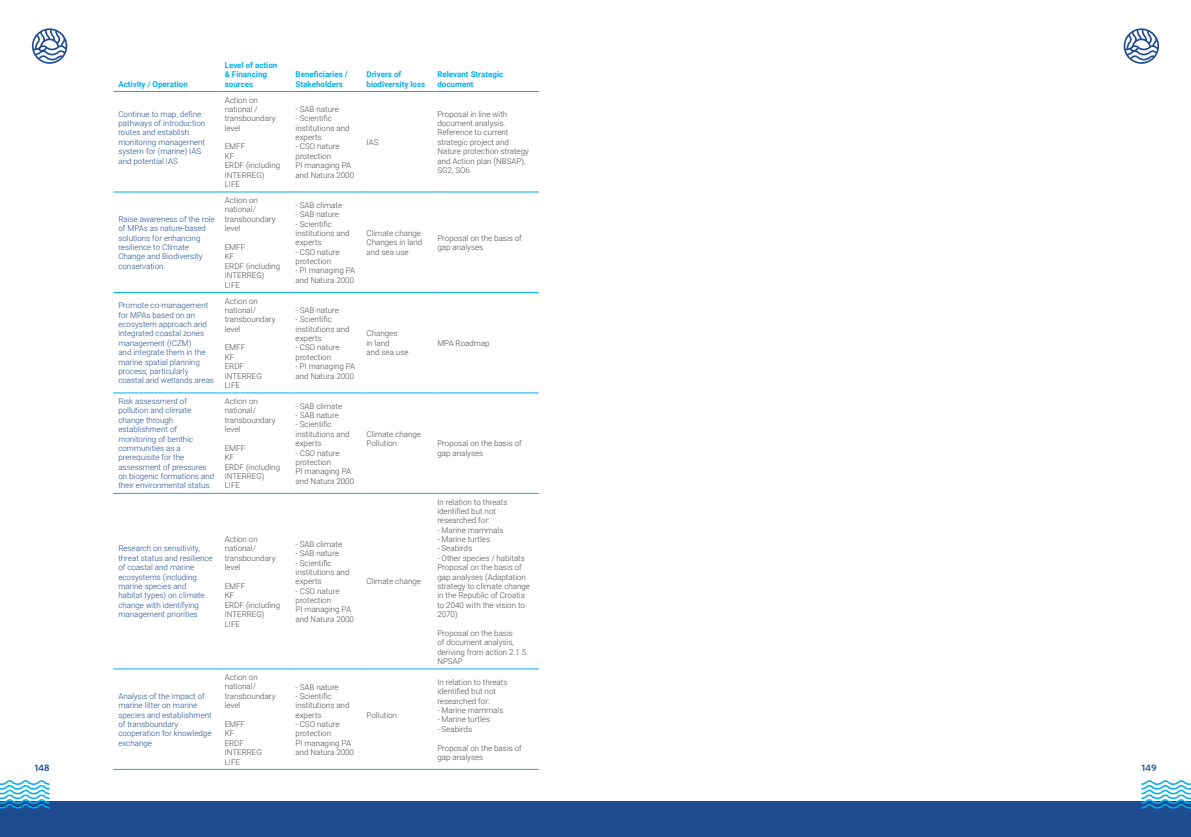
<style>
.page{position:relative;width:1191px;height:837px;background:#fff}
.page>*{position:absolute;margin:0;border:0;box-sizing:border-box;transform-origin:0 0}
.t1{font:700 9px "Ko Ho";color:#1f4c90}
.t2{font:300 8px/9.4px "Roboto";color:#4e4b4c}
.t3{font:300 8px/9.4px "Roboto";color:#1f4c90}
.t4{font:700 8px/9.4px "Roboto";color:#00aeef}
</style>
<div class="page">
<div style="left:0;top:801px;width:1191px;height:35px;background:#1f4c90"></div>
<svg style="left:1141px;top:780px;width:50px;height:28px"></svg>
<svg style="left:0;top:780px;width:50px;height:28px"></svg>
<svg style="left:32px;top:28px;width:35px;height:36px"></svg>
<svg style="left:1123px;top:28px;width:36px;height:36px"></svg>
<hr style="left:113px;top:91px;width:107px;height:1px;background:#00aeef">
<hr style="left:220px;top:91px;width:71px;height:1px;background:#00aeef">
<hr style="left:291px;top:91px;width:70px;height:1px;background:#00aeef">
<hr style="left:361px;top:91px;width:71px;height:1px;background:#00aeef">
<hr style="left:432px;top:91px;width:107px;height:1px;background:#00aeef">
<hr style="left:113px;top:192px;width:107px;height:1px;background:#00aeef">
<hr style="left:220px;top:192px;width:71px;height:1px;background:#00aeef">
<hr style="left:291px;top:192px;width:70px;height:1px;background:#00aeef">
<hr style="left:361px;top:192px;width:71px;height:1px;background:#00aeef">
<hr style="left:432px;top:192px;width:107px;height:1px;background:#00aeef">
<hr style="left:113px;top:292px;width:107px;height:1px;background:#00aeef">
<hr style="left:220px;top:292px;width:71px;height:1px;background:#00aeef">
<hr style="left:291px;top:292px;width:70px;height:1px;background:#00aeef">
<hr style="left:361px;top:292px;width:71px;height:1px;background:#00aeef">
<hr style="left:432px;top:292px;width:107px;height:1px;background:#00aeef">
<hr style="left:113px;top:392px;width:107px;height:1px;background:#00aeef">
<hr style="left:220px;top:392px;width:71px;height:1px;background:#00aeef">
<hr style="left:291px;top:392px;width:70px;height:1px;background:#00aeef">
<hr style="left:361px;top:392px;width:71px;height:1px;background:#00aeef">
<hr style="left:432px;top:392px;width:107px;height:1px;background:#00aeef">
<hr style="left:113px;top:493px;width:107px;height:1px;background:#00aeef">
<hr style="left:220px;top:493px;width:71px;height:1px;background:#00aeef">
<hr style="left:291px;top:493px;width:70px;height:1px;background:#00aeef">
<hr style="left:361px;top:493px;width:71px;height:1px;background:#00aeef">
<hr style="left:432px;top:493px;width:107px;height:1px;background:#00aeef">
<hr style="left:113px;top:668px;width:107px;height:1px;background:#00aeef">
<hr style="left:220px;top:668px;width:71px;height:1px;background:#00aeef">
<hr style="left:291px;top:668px;width:70px;height:1px;background:#00aeef">
<hr style="left:361px;top:668px;width:71px;height:1px;background:#00aeef">
<hr style="left:432px;top:668px;width:107px;height:1px;background:#00aeef">
<hr style="left:113px;top:768px;width:107px;height:1px;background:#00aeef">
<hr style="left:220px;top:768px;width:71px;height:1px;background:#00aeef">
<hr style="left:291px;top:768px;width:70px;height:1px;background:#00aeef">
<hr style="left:361px;top:768px;width:71px;height:1px;background:#00aeef">
<hr style="left:432px;top:768px;width:107px;height:1px;background:#00aeef">
<p class="t4" style="left:118px;top:79px;width:71px">Activity / Operation</p>
<p class="t3" style="left:118px;top:109px;width:88px">Continue to map, define pathways of introduction routes and establish monitoring management system for (marine) IAS and potential IAS</p>
<p class="t3" style="left:118px;top:214px;width:98px">Raise awareness of the role of MPAs as nature-based solutions for enhancing resilience to Climate<br>Change and Biodiversity conservation.</p>
<p class="t4" style="left:225px;top:60px;width:54px">Level of action &amp; Financing sources</p>
<p class="t4" style="left:296px;top:69px;width:54px">Beneficiaries /<br>Stakeholders</p>
<p class="t4" style="left:366px;top:69px;width:60px">Drivers of biodiversity loss</p>
<p class="t4" style="left:437px;top:69px;width:67px">Relevant Strategic document</p>
<p class="t2" style="left:225px;top:95px;width:52px">Action on national / transboundary level</p>
<p class="t2" style="left:225px;top:141px;width:57px">EMFF<br>KF<br>ERDF (including<br>INTERREG)<br>LIFE</p>
<p class="t2" style="left:225px;top:195px;width:52px">Action on national/ transboundary level</p>
<p class="t2" style="left:225px;top:242px;width:57px">EMFF<br>KF<br>ERDF (including<br>INTERREG)<br>LIFE</p>
<p class="t2" style="left:295px;top:104px;width:45px">- SAB nature</p>
<p class="t2" style="left:295px;top:113px;width:55px">- Scientific institutions and experts</p>
<p class="t2" style="left:295px;top:141px;width:60px">- CSO nature protection<br>PI managing PA and Natura 2000</p>
<p class="t2" style="left:295px;top:200px;width:48px">- SAB climate</p>
<p class="t2" style="left:295px;top:209px;width:45px">- SAB nature</p>
<p class="t2" style="left:295px;top:218px;width:55px">- Scientific institutions and experts</p>
<p class="t2" style="left:295px;top:247px;width:45px">- CSO nature protection</p>
<p class="t2" style="left:295px;top:265px;width:61px">- PI managing PA and Natura 2000</p>
<p class="t2" style="left:366px;top:137px;width:13px">IAS</p>
<p class="t2" style="left:437px;top:109px;width:93px">Proposal in line with document analysis.<br>Reference to current strategic project and<br>Nature protection strategy and Action plan (NBSAP),<br>SG2, SO6</p>
<p class="t2" style="left:366px;top:228px;width:57px">Climate change<br>Changes in land and sea use</p>
<p class="t2" style="left:437px;top:233px;width:86px">Proposal on the basis of gap analyses</p>
<p class="t3" style="left:118px;top:300px;width:97px">Promote co-management for MPAs based on an ecosystem approach and integrated coastal zones management (ICZM)<br>and integrate them in the marine spatial planning process, particularly coastal and wetlands areas</p>
<p class="t2" style="left:225px;top:295px;width:52px">Action on national/ transboundary level</p>
<p class="t2" style="left:225px;top:342px;width:39px">EMFF<br>KF<br>ERDF<br>INTERREG<br>LIFE</p>
<p class="t3" style="left:118px;top:396px;width:97px">Risk assessment of pollution and climate change through establishment of monitoring of benthic communities as a prerequisite for the assessment of pressures on biogenic formations and their environmental status.</p>
<p class="t2" style="left:225px;top:396px;width:52px">Action on national/ transboundary level</p>
<p class="t2" style="left:225px;top:443px;width:57px">EMFF<br>KF<br>ERDF (including<br>INTERREG)<br>LIFE</p>
<p class="t3" style="left:118px;top:543px;width:96px">Research on sensitivity, threat status and resilience of coastal and marine ecosystems (including marine species and habitat types) on climate change with identifying management priorities</p>
<p class="t2" style="left:225px;top:534px;width:52px">Action on national/ transboundary level</p>
<p class="t2" style="left:225px;top:581px;width:57px">EMFF<br>KF<br>ERDF (including<br>INTERREG)<br>LIFE</p>
<p class="t2" style="left:295px;top:305px;width:45px">- SAB nature</p>
<p class="t2" style="left:295px;top:314px;width:55px">- Scientific institutions and experts</p>
<p class="t2" style="left:295px;top:342px;width:45px">- CSO nature protection</p>
<p class="t2" style="left:295px;top:361px;width:61px">- PI managing PA and Natura 2000</p>
<p class="t2" style="left:295px;top:401px;width:48px">- SAB climate</p>
<p class="t2" style="left:295px;top:410px;width:45px">- SAB nature</p>
<p class="t2" style="left:295px;top:419px;width:55px">- Scientific institutions and experts</p>
<p class="t2" style="left:295px;top:447px;width:60px">- CSO nature protection<br>PI managing PA and Natura 2000</p>
<p class="t2" style="left:295px;top:538px;width:48px">- SAB climate</p>
<p class="t2" style="left:295px;top:548px;width:45px">- SAB nature</p>
<p class="t2" style="left:295px;top:557px;width:55px">- Scientific institutions and experts</p>
<p class="t2" style="left:295px;top:585px;width:60px">- CSO nature protection<br>PI managing PA and Natura 2000</p>
<p class="t2" style="left:366px;top:328px;width:44px">Changes<br>in land<br>and sea use</p>
<p class="t2" style="left:437px;top:338px;width:54px">MPA Roadmap</p>
<p class="t2" style="left:366px;top:429px;width:56px">Climate change<br>Pollution</p>
<p class="t2" style="left:366px;top:576px;width:56px">Climate change</p>
<p class="t2" style="left:437px;top:438px;width:86px">Proposal on the basis of gap analyses</p>
<p class="t2" style="left:437px;top:496px;width:72px">In relation to threats identified but not researched for:</p>
<p class="t2" style="left:437px;top:524px;width:68px">- Marine mammals</p>
<p class="t2" style="left:437px;top:534px;width:54px">- Marine turtles</p>
<p class="t2" style="left:437px;top:543px;width:36px">- Seabirds</p>
<p class="t2" style="left:437px;top:552px;width:94px">- Other species / habitats<br>Proposal on the basis of gap analyses (Adaptation strategy to climate change in the Republic of Croatia to 2040 with the vision to<br>2070)</p>
<p class="t2" style="left:437px;top:627px;width:92px">Proposal on the basis<br>of document analysis, deriving from action 2.1.5.<br>NPSAP</p>
<p class="t2" style="left:225px;top:672px;width:52px">Action on national/ transboundary level</p>
<p class="t2" style="left:225px;top:719px;width:39px">EMFF<br>KF<br>ERDF<br>INTERREG<br>LIFE</p>
<p class="t2" style="left:437px;top:676px;width:72px">In relation to threats identified but not researched for:</p>
<p class="t2" style="left:437px;top:704px;width:68px">- Marine mammals</p>
<p class="t2" style="left:437px;top:714px;width:54px">- Marine turtles</p>
<p class="t2" style="left:437px;top:723px;width:36px">- Seabirds</p>
<p class="t2" style="left:437px;top:742px;width:86px">Proposal on the basis of gap analyses</p>
<p class="t2" style="left:295px;top:681px;width:45px">- SAB nature</p>
<p class="t2" style="left:295px;top:690px;width:55px">- Scientific institutions and experts</p>
<p class="t2" style="left:295px;top:719px;width:60px">- CSO nature protection<br>PI managing PA and Natura 2000</p>
<p class="t3" style="left:118px;top:690px;width:95px">Analysis of the impact of marine litter on marine species and establishment of transboundary cooperation for knowledge exchange</p>
<p class="t2" style="left:366px;top:709px;width:32px">Pollution</p>
<p class="t1" style="left:34px;top:759px;width:17px">148</p>
<p class="t1" style="left:1141px;top:759px;width:17px">149</p>
</div>
